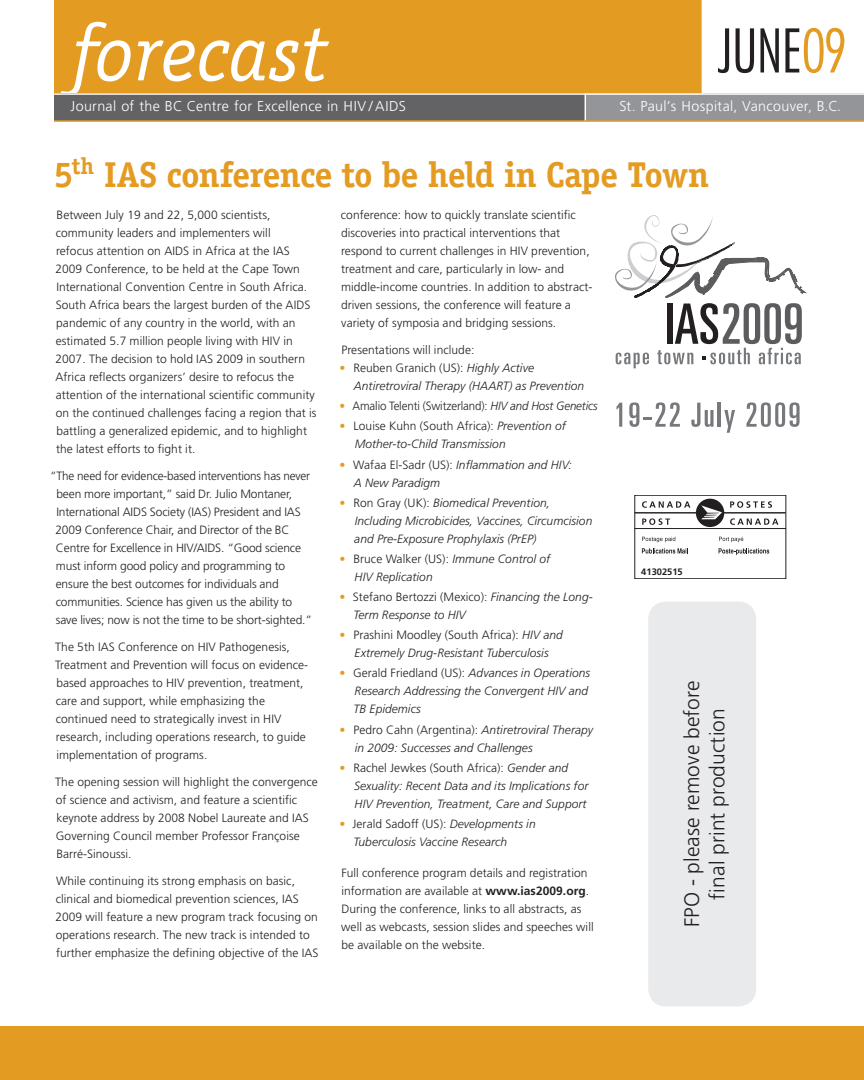
<style>
.page{position:relative;width:864px;height:1080px;background:#fff}
.page>*{position:absolute;margin:0;border:0;box-sizing:border-box;transform-origin:0 0}
.t1{font:italic 81px "Officina Serif Std";color:#fff}
.t2{font:300 condensed 58.5px "Futura";letter-spacing:-.005em;color:#231f20}
.t3{font:700 36px "Officina Serif";letter-spacing:-.025em;color:#e49b22}
.t4{font:300 21px/25.5px "Frutiger LT Std";letter-spacing:.005em;color:#231f20;text-align:center}
.t5{font:300 14.25px "Frutiger LT Std";letter-spacing:.025em;color:#fff}
.t6{font:300 12px/18px "Frutiger LT Std";letter-spacing:.005em;color:#231f20}
.t7{font:italic 300 12px/18px "Frutiger LT Std";letter-spacing:.005em;color:#231f20}
.t8{font:300 12px "Frutiger LT Std";letter-spacing:.005em;color:#231f20;scale:.96 1}
.t9{font:700 9.3px "Frutiger";color:#231f20}
.s1{color:#e49b22}
.s2{font-style:normal;color:#e49b22}
.s3{font-style:normal}
.s4{font-style:italic}
.s5{font-weight:700}
</style>
<div class="page">
<div style="left:54px;top:0;width:648px;height:94px;background:#e49b22"></div>
<div style="left:584px;top:94px;width:280px;height:27px;background:#939598"></div>
<div style="left:54px;top:94px;width:531px;height:27px;background:#636366"></div>
<hr style="left:54px;top:93px;width:810px;height:2px;background:#fff">
<svg style="left:585px;top:95px;width:1px;height:25px"></svg>
<hr style="left:54px;top:120px;width:810px;height:2px;background:#e49b22">
<div style="left:0;top:1026px;width:864px;height:54px;background:#e49b22"></div>
<svg style="left:617px;top:403px;width:5px;height:24px"></svg>
<svg style="left:629px;top:402px;width:51px;height:25px"></svg>
<svg style="left:691px;top:403px;width:23px;height:24px"></svg>
<hr style="left:718px;top:403px;width:3px;height:24px;background:#76787b">
<svg style="left:724px;top:410px;width:11px;height:23px"></svg>
<svg style="left:746px;top:402px;width:54px;height:25px"></svg>
<svg style="left:615px;top:215px;width:191px;height:153px"></svg>
<hr style="left:635px;top:512px;width:151px;height:1px;background:#231f20">
<div style="left:696px;top:499px;width:28px;height:28px;background:#231f20;border-radius:50%"></div>
<svg style="left:701px;top:505px;width:21px;height:14px"></svg>
<svg style="left:730px;top:501px;width:42px;height:7px"></svg>
<svg style="left:730px;top:518px;width:48px;height:7px"></svg>
<svg style="left:642px;top:501px;width:48px;height:7px"></svg>
<svg style="left:642px;top:518px;width:28px;height:7px"></svg>
<div style="left:634px;top:495px;width:152px;height:84px;border:1px solid #231f20"></div>
<hr style="left:634px;top:528px;width:152px;height:1px;background:#231f20">
<svg style="left:642px;top:537px;width:33px;height:5px"></svg>
<svg style="left:719px;top:537px;width:24px;height:5px"></svg>
<svg style="left:642px;top:548px;width:46px;height:6px"></svg>
<svg style="left:719px;top:548px;width:50px;height:7px"></svg>
<div style="left:648px;top:602px;width:108px;height:404px;background:#e9eaeb;border-radius:18px"></div>
<h1 class="t1" style="left:71px;top:7px;width:258px">forecast</h1>
<p class="t5" style="left:71px;top:98px;width:337px">Journal of the BC Centre for Excellence in HIV / AIDS</p>
<p class="t5" style="left:619px;top:98px;width:223px">St. Paul’s Hospital, Vancouver, B.C.</p>
<h2 class="t2" style="left:717px;top:14px;width:132px">JUNE<span class="s1">09</span></h2>
<h3 class="t3" style="left:53px;top:152px;width:657px">5<sup>th</sup> IAS conference to be held in Cape Town</h3>
<p class="t6" style="left:55px;top:206px;width:263px">Between July 19 and 22, 5,000 scientists, community leaders and implementers will<br>refocus attention on AIDS in Africa at the IAS 2009 Conference, to be held at the Cape Town International Convention Centre in South Africa.<br>South Africa bears the largest burden of the AIDS pandemic of any country in the world, with an estimated 5.7 million people living with HIV in 2007. The decision to hold IAS 2009 in southern Africa reflects organizers’ desire to refocus the attention of the international scientific community on the continued challenges facing a region that is battling a generalized epidemic, and to highlight the latest efforts to fight it.</p>
<p class="t6" style="left:55px;top:467px;width:258px;text-indent:-5px">“The need for evidence-based interventions has never been more important,” said Dr. Julio Montaner, International AIDS Society (IAS) President and IAS 2009 Conference Chair, and Director of the BC Centre for Excellence in HIV/AIDS. “Good science must inform good policy and programming to ensure the best outcomes for individuals and communities. Science has given us the ability to save lives; now is not the time to be short-sighted.”</p>
<p class="t6" style="left:55px;top:638px;width:254px">The 5th IAS Conference on HIV Pathogenesis, Treatment and Prevention will focus on evidence&shy;based approaches to HIV prevention, treatment, care and support, while emphasizing the continued need to strategically invest in HIV research, including operations research, to guide implementation of programs.</p>
<p class="t6" style="left:55px;top:773px;width:264px">The opening session will highlight the convergence of science and activism, and feature a scientific keynote address by 2008 Nobel Laureate and IAS Governing Council member Professor Françoise Barré-Sinoussi.</p>
<p class="t6" style="left:55px;top:872px;width:265px">While continuing its strong emphasis on basic, clinical and biomedical prevention sciences, IAS 2009 will feature a new program track focusing on operations research. The new track is intended to further emphasize the defining objective of the IAS</p>
<p class="t6" style="left:341px;top:206px;width:253px">conference: how to quickly translate scientific discoveries into practical interventions that respond to current challenges in HIV prevention, treatment and care, particularly in low- and middle-income countries. In addition to abstract&shy;driven sessions, the conference will feature a variety of symposia and bridging sessions.</p>
<p class="t6" style="left:341px;top:341px;width:135px">Presentations will include:</p>
<p class="t7" style="left:354px;top:359px;width:232px;text-indent:-14px"><span class="s2">•</span> <span class="s3">Reuben Granich (US):</span> Highly Active<br>Antiretroviral Therapy (HAART) as Prevention</p>
<p class="t8" style="left:340px;top:399px;width:270px"><span class="s1">•</span> Amalio Telenti (Switzerland): <span class="s4">HIV and Host Genetics</span></p>
<p class="t7" style="left:355px;top:417px;width:213px;text-indent:-15px"><span class="s2">•</span> <span class="s3">Louise Kuhn (South Africa):</span> Prevention of<br>Mother-to-Child Transmission</p>
<p class="t7" style="left:354px;top:456px;width:219px;text-indent:-14px"><span class="s2">•</span> <span class="s3">Wafaa El-Sadr (US):</span> Inflammation and HIV:<br>A New Paradigm</p>
<p class="t7" style="left:354px;top:494px;width:240px;text-indent:-15px"><span class="s2">•</span> <span class="s3">Ron Gray (UK):</span> Biomedical Prevention,<br>Including Microbicides, Vaccines, Circumcision and Pre-Exposure Prophylaxis (PrEP)</p>
<p class="t7" style="left:355px;top:550px;width:197px;text-indent:-15px"><span class="s2">•</span> <span class="s3">Bruce Walker (US):</span> Immune Control of<br>HIV Replication</p>
<p class="t7" style="left:354px;top:588px;width:241px;text-indent:-14px"><span class="s2">•</span> <span class="s3">Stefano Bertozzi (Mexico):</span> Financing the Long-<br>Term Response to HIV</p>
<p class="t7" style="left:340px;top:626px;width:225px;text-align:center"><span class="s2">•</span> <span class="s3">Prashini Moodley (South Africa):</span> HIV and<br>Extremely Drug-Resistant Tuberculosis</p>
<p class="t7" style="left:354px;top:664px;width:238px;text-indent:-14px"><span class="s2">•</span> <span class="s3">Gerald Friedland (US):</span> Advances in Operations<br>Research Addressing the Convergent HIV and<br>TB Epidemics</p>
<p class="t7" style="left:355px;top:721px;width:240px;text-indent:-15px"><span class="s2">•</span> <span class="s3">Pedro Cahn (Argentina):</span> Antiretroviral Therapy in 2009: Successes and Challenges</p>
<p class="t7" style="left:354px;top:759px;width:236px;text-indent:-14px"><span class="s2">•</span> <span class="s3">Rachel Jewkes (South Africa):</span> Gender and<br>Sexuality: Recent Data and its Implications for<br>HIV Prevention, Treatment, Care and Support</p>
<p class="t7" style="left:354px;top:815px;width:184px;text-indent:-14px"><span class="s2">•</span> <span class="s3">Jerald Sadoff (US):</span> Developments in<br>Tuberculosis Vaccine Research</p>
<p class="t6" style="left:341px;top:864px;width:254px">Full conference program details and registration information are available at <span class="s5">www.ias2009.org</span>.<br>During the conference, links to all abstracts, as well as webcasts, session slides and speeches will be available on the website.</p>
<p class="t9" style="left:641px;top:566px;width:43px">41302515</p>
<h3 class="t4" style="left:679px;top:927px;width:248px;rotate:-90deg">FPO - please remove before final print production</h3>
</div>
